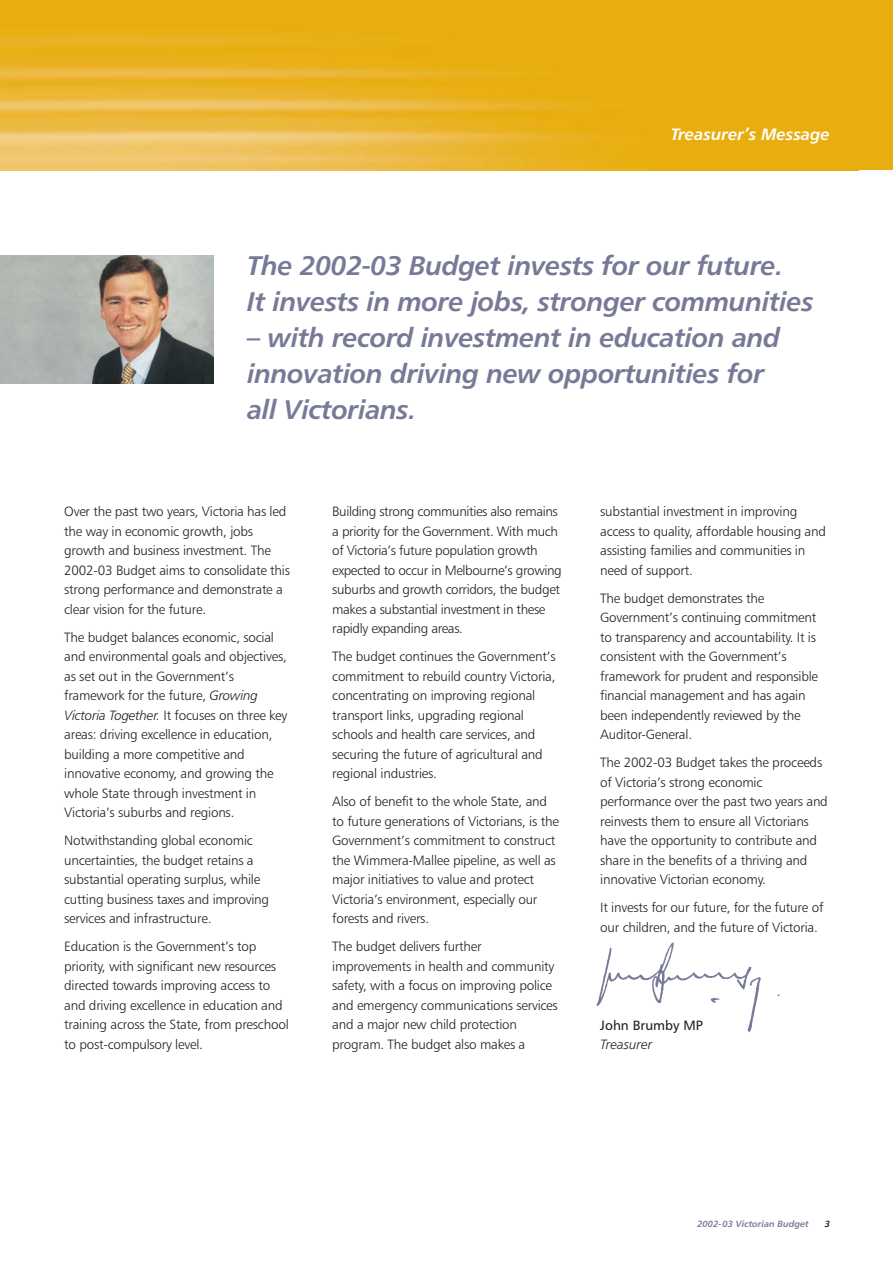
<style>
.page{position:relative;width:893px;height:1263px;background:#fff}
.page>*{position:absolute;margin:0;border:0;box-sizing:border-box;transform-origin:0 0}
.t1{font:27px/36px "Humanist 777 BT Bold Italic B";letter-spacing:-.02em;color:#777a97}
.t2{font:16.5px "Humanist 777 BT Bold Italic B";color:#fff}
.t3{font:13.5px/19.5px "Humanist 777 BT Light B";letter-spacing:-.015em;color:#231f20}
.t4{font:13.5px "Humanist 777 BT Roman B";color:#231f20}
.t5{font:13.5px "Humanist 777 BT Light Italic B";color:#231f20}
.t6{font:9px "Humanist 777 BT Bold Italic B";color:#777a97}
.t7{font:9px "Humanist 777 BT Bold Italic B";color:#231f20}
.s1{font-family:"Humanist 777 BT Light Italic B"}
</style>
<div class="page">
<div style="left:1px;top:0;width:891px;height:170px;background:#e8ae10"></div>
<img style="left:1px;top:35px;width:598px;height:135px">
<img style="left:1px;top:255px;width:212px;height:128px">
<img style="left:596px;top:942px;width:184px;height:91px">
<p class="t2" style="left:670px;top:127px;width:161px">Treasurer’s Message</p>
<h1 class="t1" style="left:247px;top:250px;width:568px">The 2002-03 Budget invests for our future.<br>It invests in more jobs, stronger communities</h1>
<h1 class="t1" style="left:247px;top:322px;width:534px">– with record investment in education and innovation driving new opportunities for all Victorians.</h1>
<p class="t3" style="left:64px;top:503px;width:227px">Over the past two years, Victoria has led the way in economic growth, jobs growth and business investment. The 2002-03 Budget aims to consolidate this strong performance and demonstrate a clear vision for the future.</p>
<p class="t3" style="left:64px;top:628px;width:225px">The budget balances economic, social and environmental goals and objectives, as set out in the Government’s framework for the future, <span class="s1">Growing Victoria Together.</span> It focuses on three key areas: driving excellence in education, building a more competitive and innovative economy, and growing the whole State through investment in Victoria’s suburbs and regions.</p>
<p class="t3" style="left:64px;top:832px;width:206px">Notwithstanding global economic uncertainties, the budget retains a substantial operating surplus, while cutting business taxes and improving services and infrastructure.</p>
<p class="t3" style="left:64px;top:938px;width:226px">Education is the Government’s top priority, with significant new resources directed towards improving access to and driving excellence in education and training across the State, from preschool to post-compulsory level.</p>
<p class="t3" style="left:332px;top:503px;width:231px">Building strong communities also remains a priority for the Government. With much of Victoria’s future population growth expected to occur in Melbourne’s growing suburbs and growth corridors, the budget makes a substantial investment in these rapidly expanding areas.</p>
<p class="t3" style="left:332px;top:648px;width:225px">The budget continues the Government’s commitment to rebuild country Victoria, concentrating on improving regional transport links, upgrading regional schools and health care services, and securing the future of agricultural and regional industries.</p>
<p class="t3" style="left:332px;top:793px;width:228px">Also of benefit to the whole State, and to future generations of Victorians, is the Government’s commitment to construct the Wimmera-Mallee pipeline, as well as major initiatives to value and protect Victoria’s environment, especially our forests and rivers.</p>
<p class="t3" style="left:332px;top:938px;width:227px">The budget delivers further improvements in health and community safety, with a focus on improving police and emergency communications services and a major new child protection program. The budget also makes a</p>
<p class="t3" style="left:600px;top:503px;width:227px">substantial investment in improving access to quality, affordable housing and assisting families and communities in need of support.</p>
<p class="t3" style="left:600px;top:589px;width:219px">The budget demonstrates the Government’s continuing commitment to transparency and accountability. It is consistent with the Government’s framework for prudent and responsible financial management and has again been independently reviewed by the Auditor-General.</p>
<p class="t3" style="left:600px;top:754px;width:229px">The 2002-03 Budget takes the proceeds of Victoria’s strong economic performance over the past two years and reinvests them to ensure all Victorians have the opportunity to contribute and share in the benefits of a thriving and innovative Victorian economy.</p>
<p class="t3" style="left:600px;top:899px;width:224px">It invests for our future, for the future of our children, and the future of Victoria.</p>
<p class="t4" style="left:600px;top:1020px;width:104px">John Brumby MP</p>
<p class="t5" style="left:600px;top:1039px;width:53px">Treasurer</p>
<p class="t6" style="left:697px;top:1221px;width:113px">2002-03 Victorian Budget</p>
<p class="t7" style="left:824px;top:1221px;width:7px">3</p>
</div>
